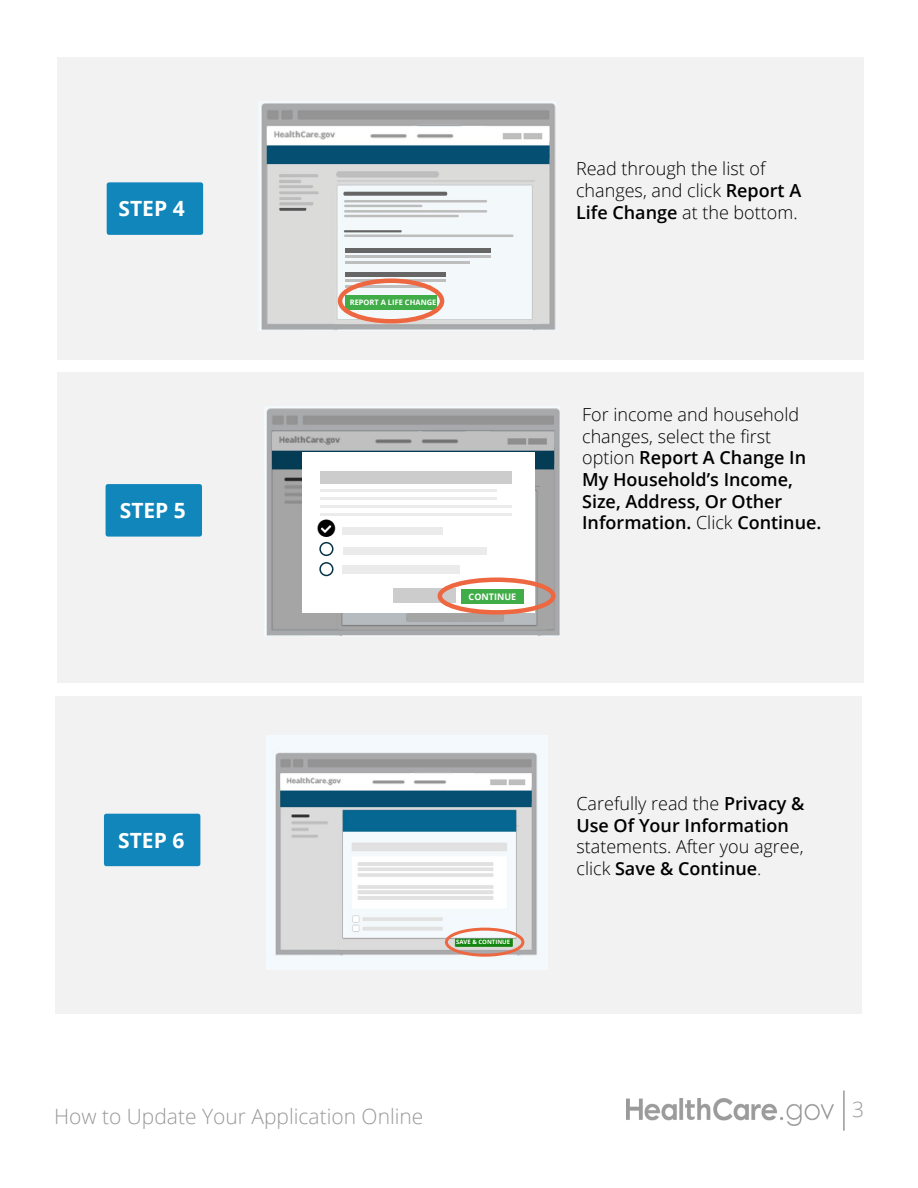
<style>
.page{position:relative;width:918px;height:1188px;background:#fff}
.page>*{position:absolute;margin:0;border:0;box-sizing:border-box;transform-origin:0 0}
.t1{font:300 21px "Open Sans";color:#999}
.t2{font:700 21px "Open Sans";color:#fff}
.t3{font:300 18px/21.6px "Open Sans";color:#000}
.t4{font:600 18px/21.6px "Open Sans";color:#000}
.t5{font:700 9px "Open Sans";color:#fff}
.t6{font:700 7.5px "Open Sans";color:#fff}
.t7{font:700 6px "Open Sans";color:#fff}
.s1{font-weight:600}
.s2{font-weight:300}
</style>
<div class="page">
<div style="left:57px;top:372px;width:806px;height:311px;background:#f2f2f2"></div>
<img style="left:265px;top:407px;width:295px;height:229px">
<div style="left:57px;top:57px;width:806px;height:303px;background:#f2f2f2"></div>
<img style="left:260px;top:103px;width:296px;height:227px">
<div style="left:56px;top:696px;width:806px;height:318px;background:#f2f2f2"></div>
<div style="left:342px;top:241px;width:182px;height:72px;background:#f3f9fb"></div>
<hr style="left:345px;top:249px;width:146px;height:4px;background:#666">
<hr style="left:345px;top:255px;width:146px;height:3px;background:#bebebe">
<hr style="left:345px;top:261px;width:125px;height:3px;background:#bebebe">
<hr style="left:345px;top:273px;width:101px;height:4px;background:#666">
<hr style="left:345px;top:279px;width:101px;height:3px;background:#bebebe">
<hr style="left:345px;top:285px;width:86px;height:3px;background:#bebebe">
<div style="left:345px;top:295px;width:92px;height:15px;background:#41ad49"></div>
<div style="left:338px;top:279px;width:106px;height:45px;border:4px solid #ed6841;border-radius:50%"></div>
<div style="left:302px;top:452px;width:233px;height:160px;background:#fff"></div>
<div style="left:320px;top:471px;width:192px;height:13px;background:#ccc"></div>
<hr style="left:320px;top:489px;width:177px;height:3px;background:#ebebeb">
<hr style="left:320px;top:497px;width:177px;height:3px;background:#ebebeb">
<hr style="left:320px;top:505px;width:192px;height:3px;background:#ebebeb">
<hr style="left:320px;top:513px;width:192px;height:3px;background:#ebebeb">
<div style="left:319px;top:542px;width:15px;height:14px;border:2px solid #063346;border-radius:50%"></div>
<div style="left:343px;top:527px;width:100px;height:8px;background:#ebebeb"></div>
<div style="left:343px;top:548px;width:144px;height:7px;background:#ebebeb"></div>
<div style="left:319px;top:562px;width:15px;height:14px;border:2px solid #063346;border-radius:50%"></div>
<div style="left:343px;top:565px;width:117px;height:9px;background:#ebebeb"></div>
<div style="left:461px;top:589px;width:63px;height:14px;background:#41ad49"></div>
<div style="left:393px;top:588px;width:63px;height:15px;background:#ccc"></div>
<div style="left:438px;top:577px;width:118px;height:38px;border:4px solid #ed6841;border-radius:50%"></div>
<div style="left:107px;top:182px;width:96px;height:53px;background:#1086bb;border:4px solid #1086bb"></div>
<div style="left:106px;top:484px;width:96px;height:53px;background:#1086bb;border:4px solid #1086bb"></div>
<div style="left:104px;top:814px;width:96px;height:52px;background:#1086bb"></div>
<img style="left:266px;top:736px;width:281px;height:234px">
<div style="left:445px;top:928px;width:79px;height:29px;border:3px solid #ed6841;border-radius:50%"></div>
<img style="left:626px;top:1099px;width:208px;height:26px">
<hr style="left:843px;top:1090px;width:2px;height:41px;background:#999">
<svg style="left:319px;top:522px;width:15px;height:15px"></svg>
<h2 class="t2" style="left:119px;top:193px;width:68px">STEP 4</h2>
<h2 class="t2" style="left:120px;top:496px;width:68px">STEP 5</h2>
<h2 class="t2" style="left:118px;top:826px;width:68px">STEP 6</h2>
<p class="t6" style="left:350px;top:297px;width:88px">REPORT A LIFE CHANGE</p>
<p class="t5" style="left:469px;top:590px;width:49px">CONTINUE</p>
<p class="t3" style="left:576px;top:158px;width:227px">Read through the list of changes, and click <span class="s1">Report A<br>Life Change</span> at the bottom.</p>
<p class="t3" style="left:582px;top:403px;width:219px">For income and household</p>
<p class="t3" style="left:582px;top:425px;width:191px">changes, select the first</p>
<p class="t4" style="left:582px;top:447px;width:241px"><span class="s2">option</span> Report A Change In<br>My Household’s Income,<br>Size, Address, Or Other<br>Information. <span class="s2">Click</span> Continue.</p>
<p class="t7" style="left:456px;top:938px;width:56px">SAVE &amp; CONTINUE</p>
<p class="t3" style="left:576px;top:792px;width:230px">Carefully read the <span class="s1">Privacy &amp;<br>Use Of Your Information </span>statements. After you agree, click <span class="s1">Save &amp; Continue</span>.</p>
<p class="t1" style="left:54px;top:1102px;width:371px">How to Update Your Application Online</p>
<p class="t1" style="left:852px;top:1095px;width:13px">3</p>
</div>
